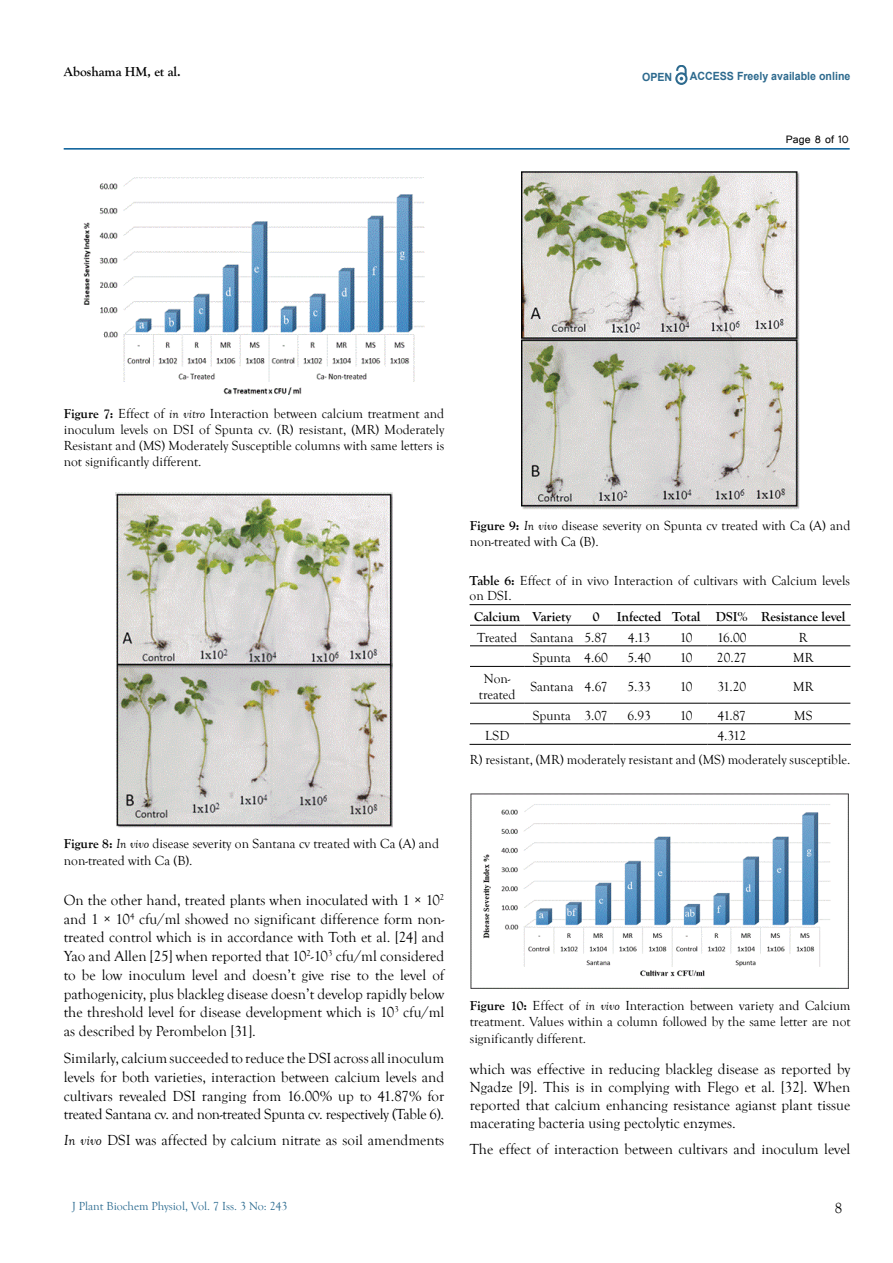
<style>
.page{position:relative;width:893px;height:1263px;background:#fff}
.page>*{position:absolute;margin:0;border:0;box-sizing:border-box;transform-origin:0 0}
.t1{font:15px/18.8px "Goudy Old Style T";color:#000;text-align:justify}
.t2{font:13.5px/16.2px "Goudy Old Style T";color:#000}
.t3{font:700 13.5px "Goudy Old Style T";color:#000}
.t4{font:13.5px "Tunga";color:#000}
.t5{font:12px "Goudy Old Style T";color:#2a6a8f}
.t6{font:700 11.25px "Arial";color:#2d6a8e;scale:.94 1}
.s1{font-weight:700}
.s2{font-style:italic}
</style>
<div class="page">
<hr style="left:64px;top:148px;width:786px;height:2px;background:#005a96">
<svg style="left:675px;top:65px;width:12px;height:20px"></svg>
<img style="left:471px;top:793px;width:378px;height:196px">
<img style="left:83px;top:177px;width:342px;height:218px">
<img style="left:115px;top:492px;width:278px;height:336px">
<img style="left:521px;top:171px;width:278px;height:338px">
<hr style="left:470px;top:604px;width:55px;height:1px;background:#000">
<hr style="left:525px;top:604px;width:54px;height:1px;background:#000">
<hr style="left:579px;top:604px;width:34px;height:1px;background:#000">
<hr style="left:613px;top:604px;width:52px;height:1px;background:#000">
<hr style="left:665px;top:604px;width:43px;height:1px;background:#000">
<hr style="left:708px;top:604px;width:48px;height:1px;background:#000">
<hr style="left:756px;top:604px;width:95px;height:1px;background:#000">
<hr style="left:470px;top:625px;width:55px;height:1px;background:#000">
<hr style="left:525px;top:625px;width:54px;height:1px;background:#000">
<hr style="left:579px;top:625px;width:34px;height:1px;background:#000">
<hr style="left:613px;top:625px;width:52px;height:1px;background:#000">
<hr style="left:665px;top:625px;width:43px;height:1px;background:#000">
<hr style="left:708px;top:625px;width:48px;height:1px;background:#000">
<hr style="left:756px;top:625px;width:94px;height:1px;background:#000">
<hr style="left:470px;top:645px;width:55px;height:1px;background:#000">
<hr style="left:525px;top:645px;width:54px;height:1px;background:#000">
<hr style="left:579px;top:645px;width:34px;height:1px;background:#000">
<hr style="left:613px;top:645px;width:52px;height:1px;background:#000">
<hr style="left:665px;top:645px;width:43px;height:1px;background:#000">
<hr style="left:708px;top:645px;width:48px;height:1px;background:#000">
<hr style="left:756px;top:645px;width:94px;height:1px;background:#000">
<hr style="left:470px;top:666px;width:55px;height:1px;background:#000">
<hr style="left:525px;top:666px;width:54px;height:1px;background:#000">
<hr style="left:579px;top:666px;width:34px;height:1px;background:#000">
<hr style="left:613px;top:666px;width:52px;height:1px;background:#000">
<hr style="left:665px;top:666px;width:43px;height:1px;background:#000">
<hr style="left:708px;top:666px;width:48px;height:1px;background:#000">
<hr style="left:756px;top:666px;width:94px;height:1px;background:#000">
<hr style="left:470px;top:703px;width:55px;height:1px;background:#000">
<hr style="left:525px;top:703px;width:54px;height:1px;background:#000">
<hr style="left:579px;top:703px;width:34px;height:1px;background:#000">
<hr style="left:613px;top:703px;width:52px;height:1px;background:#000">
<hr style="left:665px;top:703px;width:43px;height:1px;background:#000">
<hr style="left:708px;top:703px;width:48px;height:1px;background:#000">
<hr style="left:756px;top:703px;width:94px;height:1px;background:#000">
<hr style="left:470px;top:723px;width:55px;height:1px;background:#000">
<hr style="left:525px;top:723px;width:54px;height:1px;background:#000">
<hr style="left:579px;top:723px;width:34px;height:1px;background:#000">
<hr style="left:613px;top:723px;width:52px;height:1px;background:#000">
<hr style="left:665px;top:723px;width:43px;height:1px;background:#000">
<hr style="left:708px;top:723px;width:48px;height:1px;background:#000">
<hr style="left:756px;top:723px;width:94px;height:1px;background:#000">
<hr style="left:470px;top:744px;width:55px;height:1px;background:#000">
<hr style="left:525px;top:744px;width:54px;height:1px;background:#000">
<hr style="left:579px;top:744px;width:34px;height:1px;background:#000">
<hr style="left:613px;top:744px;width:52px;height:1px;background:#000">
<hr style="left:665px;top:744px;width:43px;height:1px;background:#000">
<hr style="left:708px;top:744px;width:48px;height:1px;background:#000">
<hr style="left:756px;top:744px;width:95px;height:1px;background:#000">
<p class="t3" style="left:64px;top:64px;width:118px">Aboshama HM, et al.</p>
<p class="t6" style="left:642px;top:70px;width:34px">OPEN</p>
<p class="t6" style="left:690px;top:69px;width:172px">ACCESS Freely available online</p>
<p class="t4" style="left:786px;top:131px;width:65px">Page 8 of 10</p>
<p class="t2" style="left:64px;top:405px;width:382px;text-align:justify"><span class="s1">Figure 7:</span> Effect of <span class="s2">in vitro</span> Interaction between calcium treatment and inoculum levels on DSI of Spunta cv. (R) resistant, (MR) Moderately Resistant and (MS) Moderately Susceptible columns with same letters is not significantly different.</p>
<p class="t2" style="left:470px;top:518px;width:382px"><span class="s1">Figure 9:</span> <span class="s2">In vivo</span> disease severity on Spunta cv treated with Ca (A) and non-treated with Ca (B).</p>
<p class="t2" style="left:470px;top:574px;width:382px;line-height:14.9px"><span class="s1">Table 6:</span> Effect of in vivo Interaction of cultivars with Calcium levels on DSI.</p>
<p class="t3" style="left:474px;top:609px;width:99px">Calcium Variety</p>
<p class="t3" style="left:593px;top:609px;width:8px">0</p>
<p class="t3" style="left:617px;top:609px;width:230px">Infected Total DSI% Resistance level</p>
<p class="t2" style="left:477px;top:629px;width:132px">Treated Santana 5.87</p>
<p class="t2" style="left:628px;top:629px;width:24px">4.13</p>
<p class="t2" style="left:680px;top:629px;width:14px">10</p>
<p class="t2" style="left:717px;top:629px;width:31px">16.00</p>
<p class="t2" style="left:799px;top:629px;width:10px">R</p>
<p class="t2" style="left:533px;top:650px;width:77px">Spunta 4.60</p>
<p class="t2" style="left:627px;top:650px;width:25px">5.40</p>
<p class="t2" style="left:680px;top:650px;width:14px">10</p>
<p class="t2" style="left:717px;top:650px;width:31px">20.27</p>
<p class="t2" style="left:793px;top:650px;width:22px">MR</p>
<p class="t2" style="left:479px;top:670px;width:38px;text-align:center">Non&shy;treated</p>
<p class="t2" style="left:530px;top:679px;width:79px">Santana 4.67</p>
<p class="t2" style="left:627px;top:679px;width:25px">5.33</p>
<p class="t2" style="left:680px;top:679px;width:14px">10</p>
<p class="t2" style="left:717px;top:679px;width:30px">31.20</p>
<p class="t2" style="left:793px;top:679px;width:22px">MR</p>
<p class="t2" style="left:533px;top:707px;width:76px">Spunta 3.07</p>
<p class="t2" style="left:627px;top:707px;width:25px">6.93</p>
<p class="t2" style="left:680px;top:707px;width:14px">10</p>
<p class="t2" style="left:718px;top:707px;width:30px">41.87</p>
<p class="t2" style="left:794px;top:707px;width:20px">MS</p>
<p class="t2" style="left:485px;top:728px;width:26px">LSD</p>
<p class="t2" style="left:470px;top:724px;width:382px;line-height:23.4px;text-indent:248px">4.312<br>R) resistant, (MR) moderately resistant and (MS) moderately susceptible.</p>
<p class="t2" style="left:64px;top:836px;width:377px"><span class="s1">Figure 8:</span> <span class="s2">In vivo</span> disease severity on Santana cv treated with Ca (A) and non-treated with Ca (B).</p>
<p class="t1" style="left:64px;top:891px;width:382px">On the other hand, treated plants when inoculated with 1 × 10<sup>2 </sup>and 1 × 10<sup>4</sup> cfu/ml showed no significant difference form non&shy;treated control which is in accordance with Toth et al. [24] and Yao and Allen [25] when reported that 10<sup>2</sup>-10<sup>3</sup> cfu/ml considered to be low inoculum level and doesn’t give rise to the level of pathogenicity, plus blackleg disease doesn’t develop rapidly below the threshold level for disease development which is 10<sup>3</sup> cfu/ml as described by Perombelon [31].</p>
<p class="t1" style="left:64px;top:1049px;width:382px">Similarly, calcium succeeded to reduce the DSI across all inoculum levels for both varieties, interaction between calcium levels and cultivars revealed DSI ranging from 16.00% up to 41.87% for treated Santana cv. and non-treated Spunta cv. respectively (Table 6).</p>
<p class="t1" style="left:64px;top:1131px;width:382px"><span class="s2">In vivo</span> DSI was affected by calcium nitrate as soil amendments</p>
<p class="t2" style="left:470px;top:998px;width:382px;text-align:justify"><span class="s1">Figure 10:</span> Effect of <span class="s2">in vivo</span> Interaction between variety and Calcium treatment. Values within a column followed by the same letter are not significantly different.</p>
<p class="t1" style="left:470px;top:1060px;width:382px;line-height:18px">which was effective in reducing blackleg disease as reported by Ngadze [9]. This is in complying with Flego et al. [32]. When reported that calcium enhancing resistance agianst plant tissue macerating bacteria using pectolytic enzymes.</p>
<p class="t1" style="left:470px;top:1140px;width:382px">The effect of interaction between cultivars and inoculum level</p>
<p class="t5" style="left:72px;top:1200px;width:217px">J Plant Biochem Physiol, Vol. 7 Iss. 3 No: 243</p>
<p class="t1" style="left:835px;top:1199px;width:9px">8</p>
</div>
